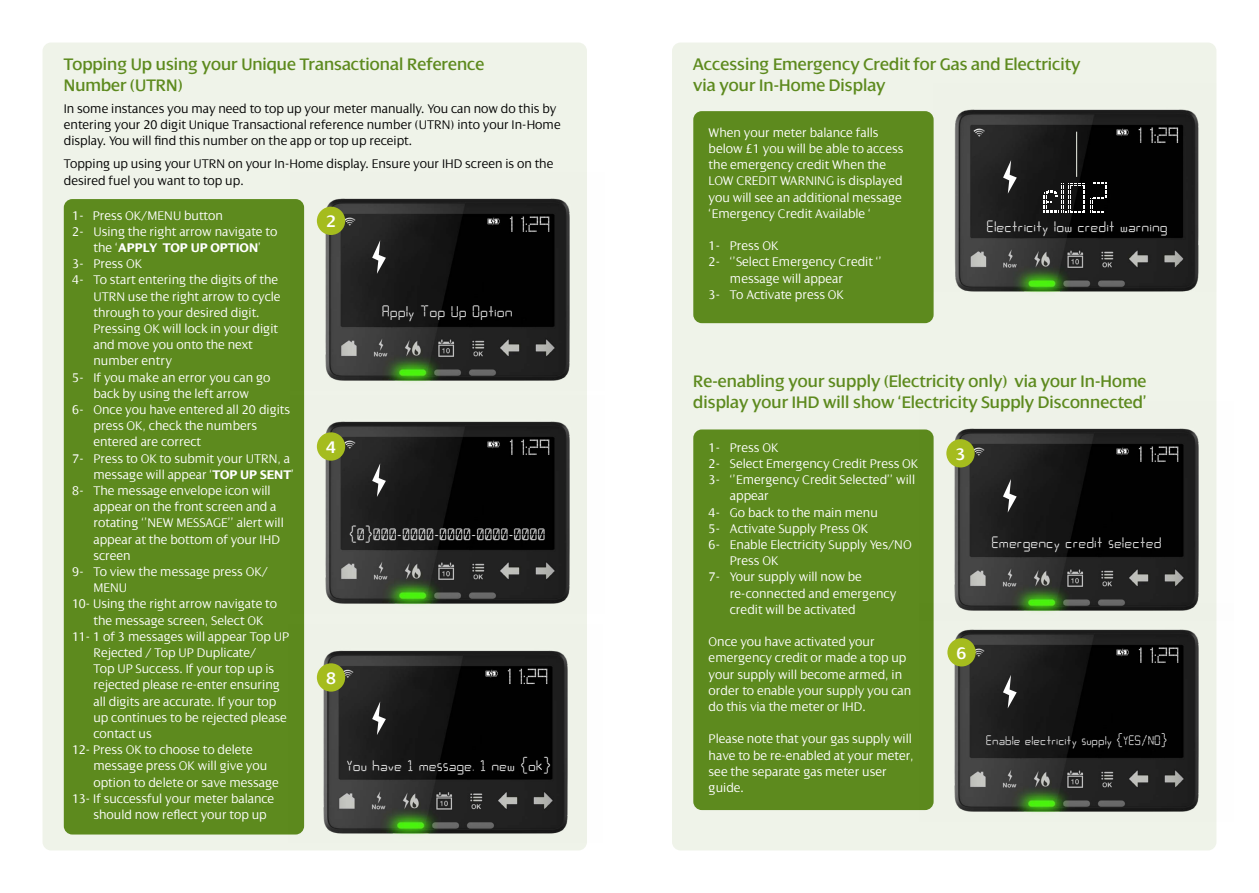
<style>
.page{position:relative;width:1259px;height:893px;background:#fff}
.page>*{position:absolute;margin:0;border:0;box-sizing:border-box;transform-origin:0 0}
.t1{font:18.3px "Calculator";color:#fff}
.t2{font:18px/21.6px "Dialog LT Pro";color:#5d8a1e}
.t3{font:18px "Calculator";color:#fff}
.t4{font:600 18px "Dialog LT Pro";color:#fff}
.t5{font:15px "Calculator";color:#fff}
.t6{font:300 13.5px/16.2px "Dialog LT Pro";color:#fff}
.t7{font:300 13.5px/16.2px "Dialog LT Pro";color:#000}
.t8{font:700 13.5px "Dialog LT Pro";color:#fff}
.s1{font-weight:300}
.s2{font-weight:700}
</style>
<div class="page">
<div style="left:43px;top:43px;width:544px;height:807px;background:#eff3e9;border-radius:9px"></div>
<div style="left:64px;top:199px;width:240px;height:635px;background:#5d8a1e;border-radius:9px"></div>
<img style="left:304px;top:415px;width:266px;height:209px">
<svg style="left:372px;top:463px;width:14px;height:34px"></svg>
<img style="left:290px;top:198px;width:280px;height:217px">
<svg style="left:372px;top:240px;width:14px;height:34px"></svg>
<img style="left:289px;top:624px;width:298px;height:227px">
<svg style="left:372px;top:701px;width:14px;height:34px"></svg>
<div style="left:672px;top:43px;width:544px;height:807px;background:#eff3e9;border-radius:9px"></div>
<div style="left:693px;top:111px;width:240px;height:212px;background:#5d8a1e;border-radius:9px"></div>
<img style="left:933px;top:109px;width:266px;height:206px">
<svg style="left:1003px;top:160px;width:13px;height:34px"></svg>
<hr style="left:1076px;top:132px;width:1px;height:45px;background:#eff3e9">
<div style="left:693px;top:429px;width:240px;height:381px;background:#5d8a1e;border-radius:9px"></div>
<img style="left:919px;top:402px;width:298px;height:201px">
<img style="left:919px;top:603px;width:298px;height:243px">
<svg style="left:1003px;top:479px;width:13px;height:34px"></svg>
<svg style="left:1003px;top:675px;width:13px;height:33px"></svg>
<div style="left:317px;top:207px;width:28px;height:28px;background:#a5bc1e;border-radius:50%"></div>
<div style="left:946px;top:439px;width:28px;height:28px;background:#a5bc1e;border-radius:50%"></div>
<div style="left:947px;top:638px;width:28px;height:28px;background:#a5bc1e;border-radius:50%"></div>
<div style="left:317px;top:432px;width:28px;height:29px;background:#a5bc1e;border-radius:50%"></div>
<div style="left:317px;top:663px;width:28px;height:29px;background:#a5bc1e;border-radius:50%"></div>
<svg style="left:1043px;top:182px;width:64px;height:31px;background:#3b3b3b"></svg>
<h2 class="t2" style="left:64px;top:53px;width:422px">Topping Up using your Unique Transactional Reference<br>Number (UTRN)</h2>
<p class="t7" style="left:64px;top:100px;width:498px">In some instances you may need to top up your meter manually. You can now do this by entering your 20 digit Unique Transactional reference number (UTRN) into your In-Home display. You will find this number on the app or top up receipt.</p>
<p class="t7" style="left:64px;top:156px;width:491px">Topping up using your UTRN on your In-Home display. Ensure your IHD screen is on the desired fuel you want to top up.</p>
<p class="t6" style="left:72px;top:207px;width:152px">1- Press OK/MENU button</p>
<p class="t6" style="left:72px;top:223px;width:207px">2- Using the right arrow navigate to</p>
<p class="t8" style="left:93px;top:240px;width:169px"><span class="s1">the ‘</span>APPLY TOP UP OPTION<span class="s1">’</span></p>
<p class="t6" style="left:72px;top:256px;width:71px">3- Press OK</p>
<p class="t6" style="left:72px;top:272px;width:208px">4- To start entering the digits of the</p>
<p class="t6" style="left:93px;top:288px;width:189px">UTRN use the right arrow to cycle</p>
<p class="t6" style="left:93px;top:304px;width:168px">through to your desired digit.</p>
<p class="t6" style="left:93px;top:321px;width:186px">Pressing OK will lock in your digit</p>
<p class="t6" style="left:93px;top:337px;width:161px">and move you onto the next</p>
<p class="t6" style="left:93px;top:353px;width:80px">number entry</p>
<p class="t6" style="left:72px;top:369px;width:200px">5- If you make an error you can go</p>
<p class="t6" style="left:93px;top:385px;width:157px">back by using the left arrow</p>
<p class="t6" style="left:72px;top:402px;width:219px">6- Once you have entered all 20 digits</p>
<p class="t6" style="left:93px;top:418px;width:165px">press OK, check the numbers</p>
<p class="t6" style="left:93px;top:434px;width:109px">entered are correct</p>
<p class="t6" style="left:72px;top:450px;width:219px">7- Press to OK to submit your UTRN, a</p>
<p class="t6" style="left:93px;top:466px;width:202px">message will appear ‘<span class="s2">TOP UP SENT</span>’</p>
<p class="t6" style="left:72px;top:483px;width:200px">8- The message envelope icon will</p>
<p class="t6" style="left:93px;top:499px;width:184px">appear on the front screen and a</p>
<p class="t6" style="left:93px;top:515px;width:192px">rotating ‘’NEW MESSAGE’’ alert will</p>
<p class="t6" style="left:93px;top:531px;width:188px">appear at the bottom of your IHD</p>
<p class="t6" style="left:93px;top:547px;width:39px">screen</p>
<p class="t6" style="left:72px;top:564px;width:197px">9- To view the message press OK/</p>
<p class="t6" style="left:93px;top:580px;width:35px">MENU</p>
<p class="t6" style="left:72px;top:596px;width:206px">10- Using the right arrow navigate to</p>
<p class="t6" style="left:93px;top:612px;width:171px">the message screen, Select OK</p>
<p class="t6" style="left:72px;top:628px;width:218px">11- 1 of 3 messages will appear Top UP</p>
<p class="t6" style="left:93px;top:645px;width:165px">Rejected / Top UP Duplicate/</p>
<p class="t6" style="left:93px;top:661px;width:182px">Top UP Success. If your top up is</p>
<p class="t6" style="left:93px;top:677px;width:188px">rejected please re-enter ensuring</p>
<p class="t6" style="left:93px;top:693px;width:185px">all digits are accurate. If your top</p>
<p class="t6" style="left:93px;top:709px;width:195px">up continues to be rejected please</p>
<p class="t6" style="left:93px;top:726px;width:60px">contact us</p>
<p class="t6" style="left:72px;top:742px;width:182px">12- Press OK to choose to delete</p>
<p class="t6" style="left:93px;top:758px;width:175px">message press OK will give you</p>
<p class="t6" style="left:93px;top:774px;width:187px">option to delete or save message</p>
<p class="t6" style="left:72px;top:790px;width:204px">13- If successful your meter balance</p>
<p class="t6" style="left:93px;top:807px;width:175px">should now reflect your top up</p>
<h2 class="t4" style="left:326px;top:212px;width:11px">2</h2>
<h1 class="t1" style="left:382px;top:300px;width:133px">Apply Top Up Option</h1>
<h2 class="t4" style="left:326px;top:437px;width:11px">4</h2>
<h1 class="t1" style="left:349px;top:523px;width:198px">{0}000-0000-0000-0000-0000</h1>
<h2 class="t4" style="left:326px;top:668px;width:11px">8</h2>
<h2 class="t3" style="left:346px;top:755px;width:206px">You have 1 message. 1 new {ok}</h2>
<h2 class="t2" style="left:693px;top:53px;width:388px">Accessing Emergency Credit for Gas and Electricity via your In-Home Display</h2>
<p class="t6" style="left:708px;top:124px;width:196px">When your meter balance falls below £1 you will be able to access the emergency credit When the<br>LOW CREDIT WARNING is displayed you will see an additional message ‘Emergency Credit Available ‘</p>
<p class="t6" style="left:708px;top:238px;width:71px">1- Press OK</p>
<p class="t6" style="left:708px;top:254px;width:175px">2- ‘’Select Emergency Credit ‘’</p>
<p class="t6" style="left:730px;top:270px;width:115px">message will appear</p>
<p class="t6" style="left:708px;top:286px;width:137px">3- To Activate press OK</p>
<h2 class="t3" style="left:986px;top:216px;width:183px">Electricity low credit warning</h2>
<h2 class="t2" style="left:693px;top:370px;width:455px">Re-enabling your supply (Electricity only) via your In-Home display your IHD will show ‘Electricity Supply Disconnected’</h2>
<p class="t6" style="left:708px;top:439px;width:71px">1- Press OK</p>
<p class="t6" style="left:708px;top:456px;width:211px">2- Select Emergency Credit Press OK</p>
<p class="t6" style="left:708px;top:472px;width:208px">3- ‘’Emergency Credit Selected’’ will</p>
<p class="t6" style="left:730px;top:488px;width:40px">appear</p>
<p class="t6" style="left:708px;top:504px;width:171px">4- Go back to the main menu</p>
<p class="t6" style="left:708px;top:520px;width:161px">5- Activate Supply Press OK</p>
<p class="t6" style="left:708px;top:537px;width:204px">6- Enable Electricity Supply Yes/NO</p>
<p class="t6" style="left:730px;top:553px;width:50px">Press OK</p>
<p class="t6" style="left:708px;top:569px;width:155px">7- Your supply will now be</p>
<p class="t6" style="left:730px;top:585px;width:168px">re-connected and emergency</p>
<p class="t6" style="left:730px;top:601px;width:127px">credit will be activated</p>
<p class="t6" style="left:708px;top:634px;width:204px">Once you have activated your emergency credit or made a top up your supply will become armed, in order to enable your supply you can do this via the meter or IHD.</p>
<p class="t6" style="left:708px;top:731px;width:206px">Please note that your gas supply will have to be re-enabled at your meter, see the separate gas meter user guide.</p>
<h2 class="t4" style="left:956px;top:444px;width:11px">3</h2>
<h2 class="t3" style="left:991px;top:532px;width:172px">Emergency credit selected</h2>
<h2 class="t4" style="left:957px;top:643px;width:11px">6</h2>
<p class="t5" style="left:986px;top:731px;width:183px">Enable electricity supply {YES/NO}</p>
</div>
